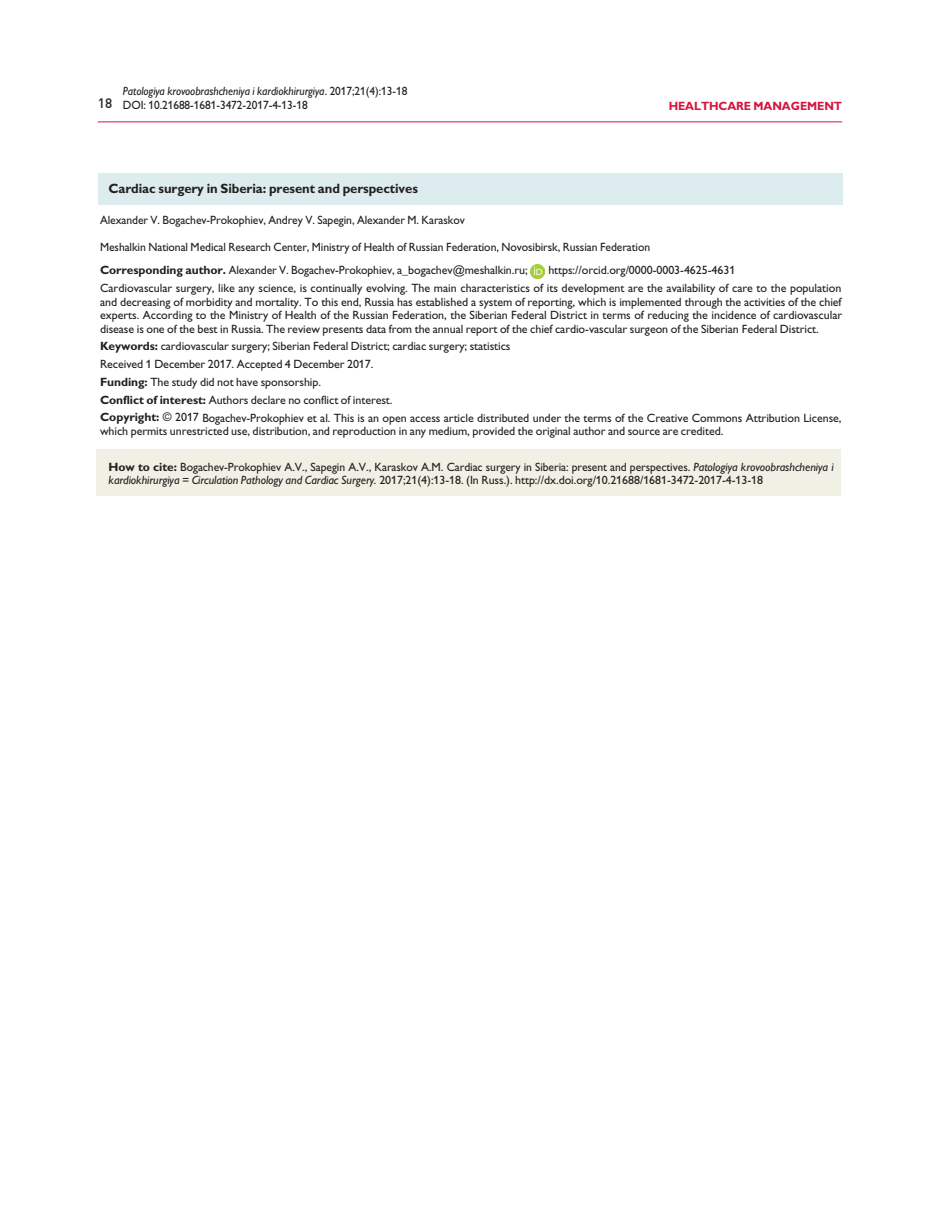
<style>
.page{position:relative;width:940px;height:1217px;background:#fff}
.page>*{position:absolute;margin:0;border:0;box-sizing:border-box;transform-origin:0 0}
.t1{font:700 13.5px "Gill Sans C";letter-spacing:-.005em;color:#231f20}
.t2{font:500 13.5px "DIN Cyr";color:#231f20}
.t3{font:12px/17.7px "Gill Sans C";letter-spacing:-.005em;color:#231f20}
.t4{font:12px/13.5px "Gill Sans C";letter-spacing:-.005em;color:#231f20;scale:.95 1}
.t5{font:700 12px "Gill Sans C";color:#d7123e;scale:.95 1}
.s1{font-style:italic}
.s2{font-weight:700}
</style>
<div class="page">
<hr style="left:98px;top:121px;width:744px;height:1px;background:#d7123e">
<div style="left:96px;top:449px;width:744px;height:47px;background:#f1f0e4"></div>
<div style="left:98px;top:174px;width:744px;height:31px;background:#dcecef"></div>
<img style="left:530px;top:265px;width:14px;height:13px">
<p class="t2" style="left:98px;top:95px;width:16px">18</p>
<p class="t4" style="left:123px;top:84px;width:301px"><span class="s1">Patologiya krovoobrashcheniya i kardiokhirurgiya</span>. 2017;21(4):13-18<br>DOI: 10.21688-1681-3472-2017-4-13-18</p>
<p class="t5" style="left:668px;top:99px;width:20px">Healthcare</p>
<p class="t5" style="left:753px;top:99px;width:21px">Management</p>
<p class="t1" style="left:109px;top:180px;width:311px">Cardiac surgery in Siberia: present and perspectives</p>
<p class="t3" style="left:100px;top:211px;width:366px">Alexander V. Bogachev-Prokophiev, Andrey V. Sapegin, Alexander M. Karaskov</p>
<p class="t3" style="left:100px;top:235px;width:552px;line-height:23.5px">Meshalkin National Medical Research Center, Ministry of Health of Russian Federation, Novosibirsk, Russian Federation<br><span class="s2">Corresponding author.</span> Alexander V. Bogachev-Prokophiev, a_bogachev@meshalkin.ru;</p>
<p class="t3" style="left:100px;top:261px;width:743px;text-indent:448px">https://orcid.org/0000-0003-4625-4631<br>Cardiovascular surgery, like any science, is continually evolving. The main characteristics of its development are the availability of care to the population</p>
<p class="t3" style="left:100px;top:295px;width:743px;line-height:13.5px;text-align:justify">and decreasing of morbidity and mortality. To this end, Russia has established a system of reporting, which is implemented through the activities of the chief experts. According to the Ministry of Health of the Russian Federation, the Siberian Federal District in terms of reducing the incidence of cardiovascular disease is one of the best in Russia. The review presents data from the annual report of the chief cardio-vascular surgeon of the Siberian Federal District.</p>
<p class="t3" style="left:100px;top:337px;width:743px"><span class="s2">Keywords:</span> cardiovascular surgery; Siberian Federal District; cardiac surgery; statistics<br>Received 1 December 2017. Accepted 4 December 2017.<br><span class="s2">Funding:</span> The study did not have sponsorship.<br><span class="s2">Conflict of interest:</span> Authors declare no conflict of interest.<br><span class="s2">Copyright:</span> © 2017 Bogachev-Prokophiev et al. This is an open access article distributed under the terms of the Creative Commons Attribution License,</p>
<p class="t3" style="left:100px;top:422px;width:625px">which permits unrestricted use, distribution, and reproduction in any medium, provided the original author and source are credited.</p>
<p class="t3" style="left:109px;top:459px;width:726px;line-height:13.5px"><span class="s2">How to cite:</span> Bogachev-Prokophiev A.V., Sapegin A.V., Karaskov A.M. Cardiac surgery in Siberia: present and perspectives. <span class="s1">Patologiya krovoobrashcheniya i kardiokhirurgiya = Circulation Pathology and Cardiac Surgery.</span> 2017;21(4):13-18. (In Russ.). http://dx.doi.org/10.21688/1681-3472-2017-4-13-18</p>
</div>
